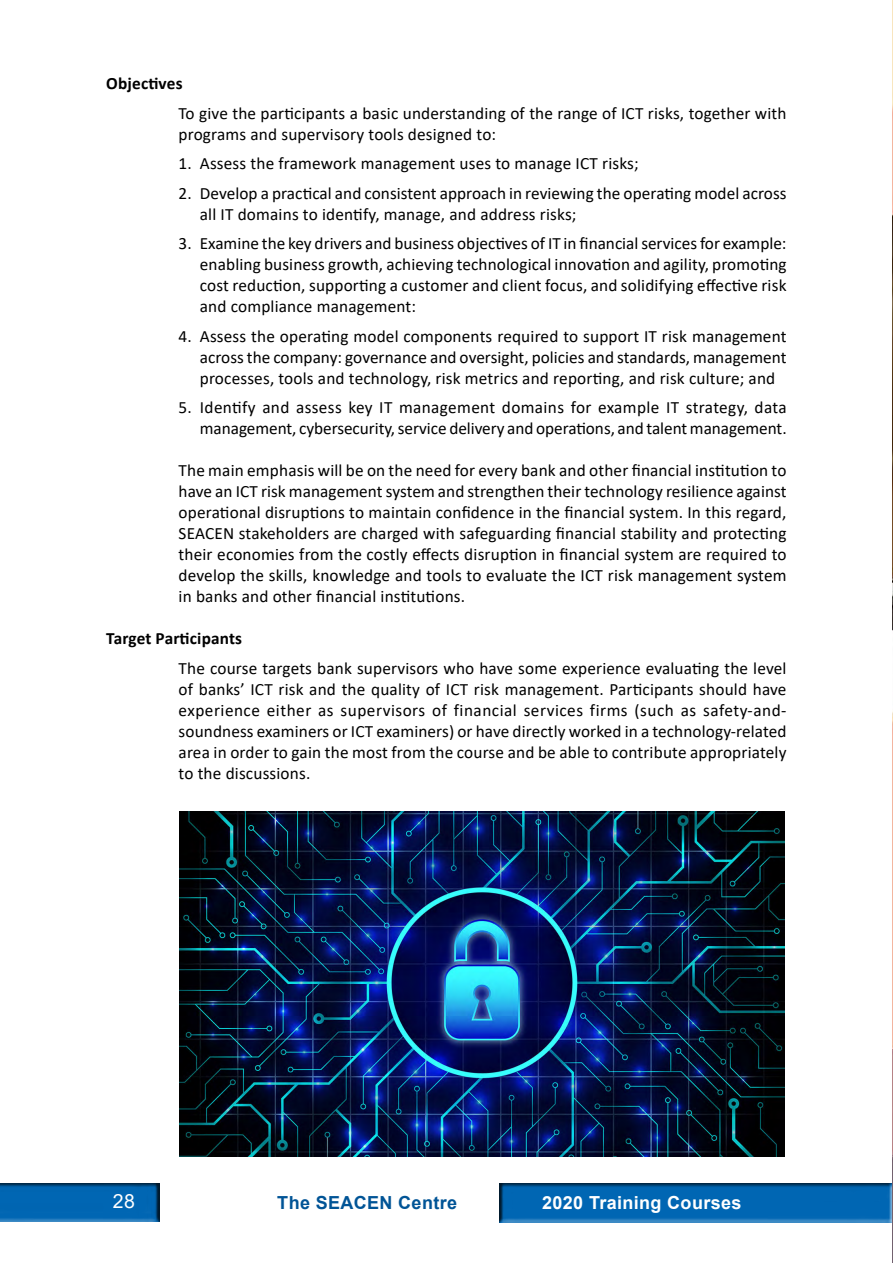
<style>
.page{position:relative;width:893px;height:1263px;background:#fff}
.page>*{position:absolute;margin:0;border:0;box-sizing:border-box;transform-origin:0 0}
.t1{font:19.5px "Arial";color:#fff}
.t2{font:700 18px "Arial";letter-spacing:.02em;color:#fff}
.t3{font:700 18px "Arial";letter-spacing:.02em;color:#005496}
.t4{font:17.25px/21px "Calibri";letter-spacing:.01em;color:#000;text-align:justify}
.t5{font:700 17.25px "Calibri";letter-spacing:.01em;color:#000}
</style>
<div class="page">
<img style="left:180px;top:811px;width:604px;height:346px">
<div style="left:499px;top:1179px;width:394px;height:47px;background:#000;opacity:.75"></div>
<div style="left:0;top:1179px;width:161px;height:46px;background:#000;opacity:.75"></div>
<img style="left:892px;top:0;width:1px;height:1263px">
<p class="t5" style="left:106px;top:72px;width:78px">Objectives</p>
<p class="t4" style="left:179px;top:102px;width:609px">To give the participants a basic understanding of the range of ICT risks, together with programs and supervisory tools designed to:</p>
<p class="t4" style="left:179px;top:153px;width:462px">1. Assess the framework management uses to manage ICT risks;</p>
<p class="t4" style="left:200px;top:182px;width:588px;text-indent:-21px">2. Develop a practical and consistent approach in reviewing the operating model across all IT domains to identify, manage, and address risks;</p>
<p class="t4" style="left:200px;top:233px;width:588px;text-indent:-21px">3. Examine the key drivers and business objectives of IT in financial services for example: enabling business growth, achieving technological innovation and agility, promoting cost reduction, supporting a customer and client focus, and solidifying effective risk and compliance management:</p>
<p class="t4" style="left:200px;top:325px;width:588px;text-indent:-21px">4. Assess the operating model components required to support IT risk management across the company: governance and oversight, policies and standards, management processes, tools and technology, risk metrics and reporting, and risk culture; and</p>
<p class="t4" style="left:179px;top:397px;width:610px;text-align:right">5. Identify and assess key IT management domains for example IT strategy, data management, cybersecurity, service delivery and operations, and talent management.</p>
<p class="t4" style="left:179px;top:460px;width:609px">The main emphasis will be on the need for every bank and other financial institution to have an ICT risk management system and strengthen their technology resilience against operational disruptions to maintain confidence in the financial system. In this regard, SEACEN stakeholders are charged with safeguarding financial stability and protecting their economies from the costly effects disruption in financial system are required to develop the skills, knowledge and tools to evaluate the ICT risk management system in banks and other financial institutions.</p>
<p class="t5" style="left:106px;top:626px;width:137px">Target Participants</p>
<p class="t4" style="left:179px;top:657px;width:610px">The course targets bank supervisors who have some experience evaluating the level of banks’ ICT risk and the quality of ICT risk management. Participants should have experience either as supervisors of financial services firms (such as safety-and&shy;soundness examiners or ICT examiners) or have directly worked in a technology-related area in order to gain the most from the course and be able to contribute appropriately to the discussions.</p>
<p class="t1" style="left:113px;top:1187px;width:24px">28</p>
<p class="t3" style="left:277px;top:1190px;width:181px">The SEACEN Centre</p>
<p class="t2" style="left:542px;top:1190px;width:201px">2020 Training Courses</p>
</div>
